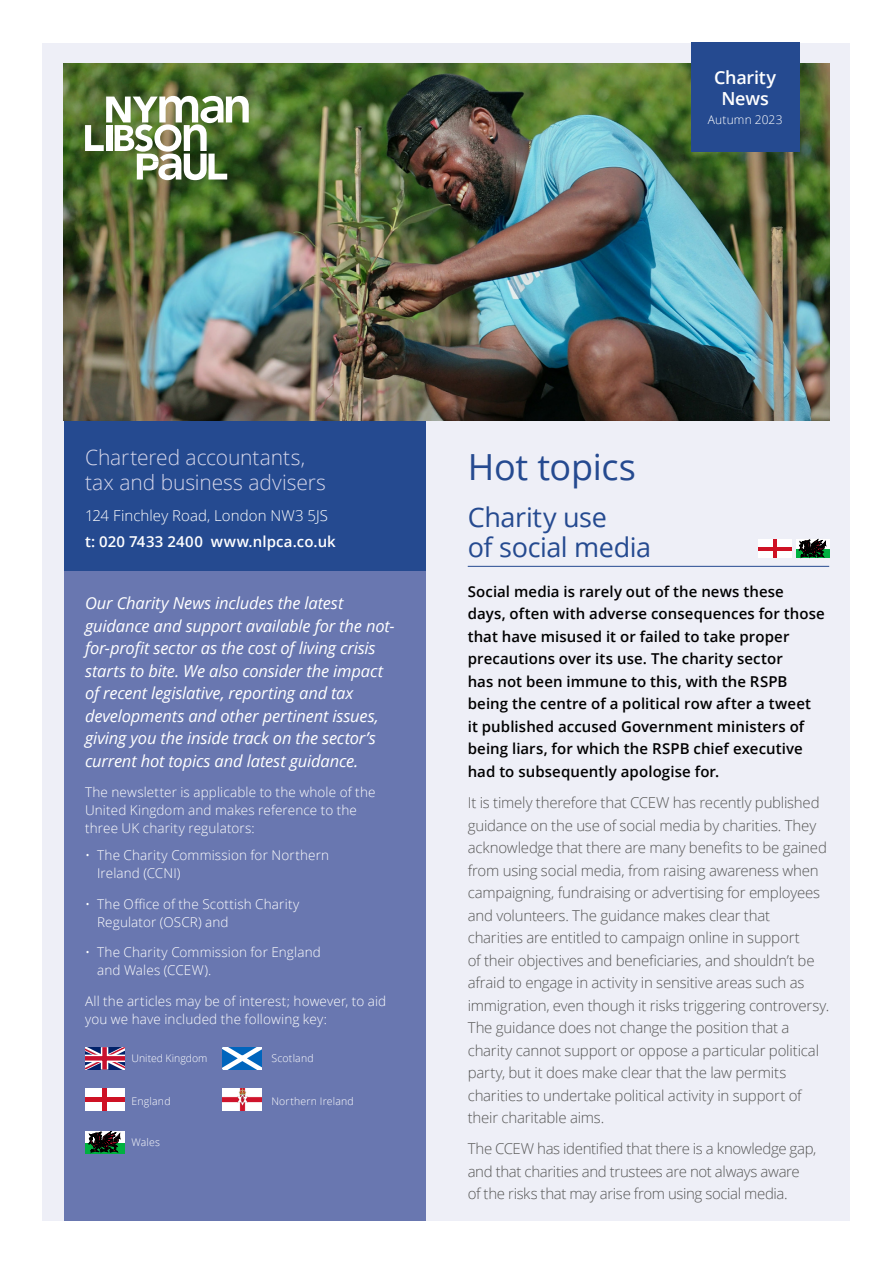
<style>
.page{position:relative;width:893px;height:1263px;background:#fff}
.page>*{position:absolute;margin:0;border:0;box-sizing:border-box;transform-origin:0 0}
.Head2{font:36px "Open Sans";letter-spacing:-.01em;color:#254a90}
.Head3_plus_rule{font:27px/30px "Open Sans";letter-spacing:-.015em;color:#254a90}
.t1{font:300 21px/25.2px "Open Sans";letter-spacing:-.005em;color:#d5d6ea}
.t2{font:600 18px/21.6px "Open Sans";letter-spacing:-.01em;color:#fff;text-align:center}
.Box_text{font:italic 16.5px/22.5px "Open Sans";letter-spacing:-.01em;color:#fff}
.Body{font:300 15px/22.5px "Open Sans";letter-spacing:-.015em;color:#575756}
.first_para{font:600 15px/22.5px "Open Sans";letter-spacing:.005em;color:#000}
.t3{font:300 15px "Open Sans";letter-spacing:.005em;color:#fff}
.t4{font:600 15px "Open Sans";letter-spacing:.015em;color:#fff}
.Body-2{font:300 13.5px/18px "Open Sans";letter-spacing:.01em;color:#fff}
.t5{font:300 12px "Open Sans";letter-spacing:.015em;color:#fff}
.Body-3{font:300 10.5px "Open Sans";letter-spacing:.02em;color:#fff}
.Body-4{font:300 10.5px "Open Sans";color:#fff}
</style>
<div class="page">
<div style="left:43px;top:43px;width:807px;height:1177px;background:#eeeff7"></div>
<img style="left:64px;top:64px;width:765px;height:357px">
<div style="left:64px;top:571px;width:361px;height:649px;background:#6977b0"></div>
<hr style="left:468px;top:566px;width:361px;height:1px;background:#254a90">
<svg style="left:85px;top:96px;width:164px;height:84px;background:#8d9f79"></svg>
<div style="left:64px;top:421px;width:361px;height:150px;background:#254a90"></div>
<div style="left:691px;top:43px;width:108px;height:109px;background:#254a90"></div>
<svg style="left:85px;top:1047px;width:39px;height:22px"></svg>
<div style="left:101px;top:1047px;width:7px;height:22px;background:#fff"></div>
<svg style="left:85px;top:1054px;width:39px;height:8px"></svg>
<div style="left:102px;top:1047px;width:5px;height:22px;background:#c8102e"></div>
<svg style="left:85px;top:1056px;width:39px;height:4px"></svg>
<div style="left:85px;top:1089px;width:39px;height:22px;background:#fff"></div>
<div style="left:102px;top:1089px;width:5px;height:22px;background:#ce1124"></div>
<div style="left:85px;top:1097px;width:39px;height:5px;background:#ce1124"></div>
<svg style="left:85px;top:1142px;width:39px;height:11px"></svg>
<svg style="left:85px;top:1131px;width:39px;height:11px"></svg>
<svg style="left:89px;top:1131px;width:31px;height:21px"></svg>
<svg style="left:223px;top:1047px;width:39px;height:22px"></svg>
<img style="left:223px;top:1089px;width:39px;height:22px">
<div style="left:758px;top:539px;width:33px;height:19px;background:#fff"></div>
<hr style="left:773px;top:539px;width:4px;height:19px;background:#ce1124">
<hr style="left:758px;top:547px;width:33px;height:4px;background:#ce1124">
<div style="left:796px;top:539px;width:33px;height:19px;background:#00b140"></div>
<div style="left:796px;top:539px;width:33px;height:10px;background:#fff"></div>
<svg style="left:799px;top:540px;width:27px;height:17px"></svg>
<p class="t2" style="left:714px;top:66px;width:63px">Charity<br>News</p>
<p class="t5" style="left:708px;top:111px;width:76px">Autumn 2023</p>
<p class="t1" style="left:85px;top:444px;width:243px">Chartered accountants, tax and business advisers</p>
<p class="t3" style="left:85px;top:505px;width:244px">124 Finchley Road, London NW3 5JS</p>
<p class="t4" style="left:85px;top:532px;width:252px">t: 020 7433 2400 www.nlpca.co.uk</p>
<p class="Box_text" style="left:85px;top:591px;width:311px">Our Charity News includes the latest guidance and support available for the not&shy;for-profit sector as the cost of living crisis starts to bite. We also consider the impact of recent legislative, reporting and tax developments and other pertinent issues, giving you the inside track on the sector’s current hot topics and latest guidance.</p>
<p class="Body-2" style="left:85px;top:783px;width:292px">The newsletter is applicable to the whole of the<br>United Kingdom and makes reference to the three UK charity regulators:</p>
<p class="Body-2" style="left:97px;top:845px;width:234px;text-indent:-12px">• The Charity Commission for Northern<br>Ireland (CCNI)</p>
<p class="Body-2" style="left:97px;top:894px;width:204px;text-indent:-12px">• The Office of the Scottish Charity<br>Regulator (OSCR) and</p>
<p class="Body-2" style="left:97px;top:943px;width:225px;text-indent:-12px">• The Charity Commission for England and Wales (CCEW).</p>
<p class="Body-2" style="left:85px;top:992px;width:303px">All the articles may be of interest; however, to aid you we have included the following key:</p>
<p class="Body-4" style="left:132px;top:1051px;width:77px">United Kingdom</p>
<p class="Body-3" style="left:132px;top:1094px;width:41px">England</p>
<p class="Body-3" style="left:132px;top:1135px;width:30px">Wales</p>
<p class="Body-3" style="left:271px;top:1051px;width:44px">Scotland</p>
<p class="Body-3" style="left:271px;top:1094px;width:84px">Northern Ireland</p>
<p class="Head2" style="left:468px;top:443px;width:170px">Hot topics</p>
<p class="Head3_plus_rule" style="left:468px;top:502px;width:185px">Charity use<br>of social media</p>
<p class="first_para" style="left:468px;top:580px;width:359px">Social media is rarely out of the news these days, often with adverse consequences for those that have misused it or failed to take proper precautions over its use. The charity sector<br>has not been immune to this, with the RSPB being the centre of a political row after a tweet it published accused Government ministers of being liars, for which the RSPB chief executive had to subsequently apologise for.</p>
<p class="Body" style="left:468px;top:791px;width:363px">It is timely therefore that CCEW has recently published guidance on the use of social media by charities. They acknowledge that there are many benefits to be gained from using social media, from raising awareness when campaigning, fundraising or advertising for employees and volunteers. The guidance makes clear that charities are entitled to campaign online in support<br>of their objectives and beneficiaries, and shouldn’t be afraid to engage in activity in sensitive areas such as immigration, even though it risks triggering controversy.<br>The guidance does not change the position that a charity cannot support or oppose a particular political party, but it does make clear that the law permits charities to undertake political activity in support of their charitable aims.</p>
<p class="Body" style="left:468px;top:1137px;width:350px">The CCEW has identified that there is a knowledge gap, and that charities and trustees are not always aware of the risks that may arise from using social media.</p>
</div>
